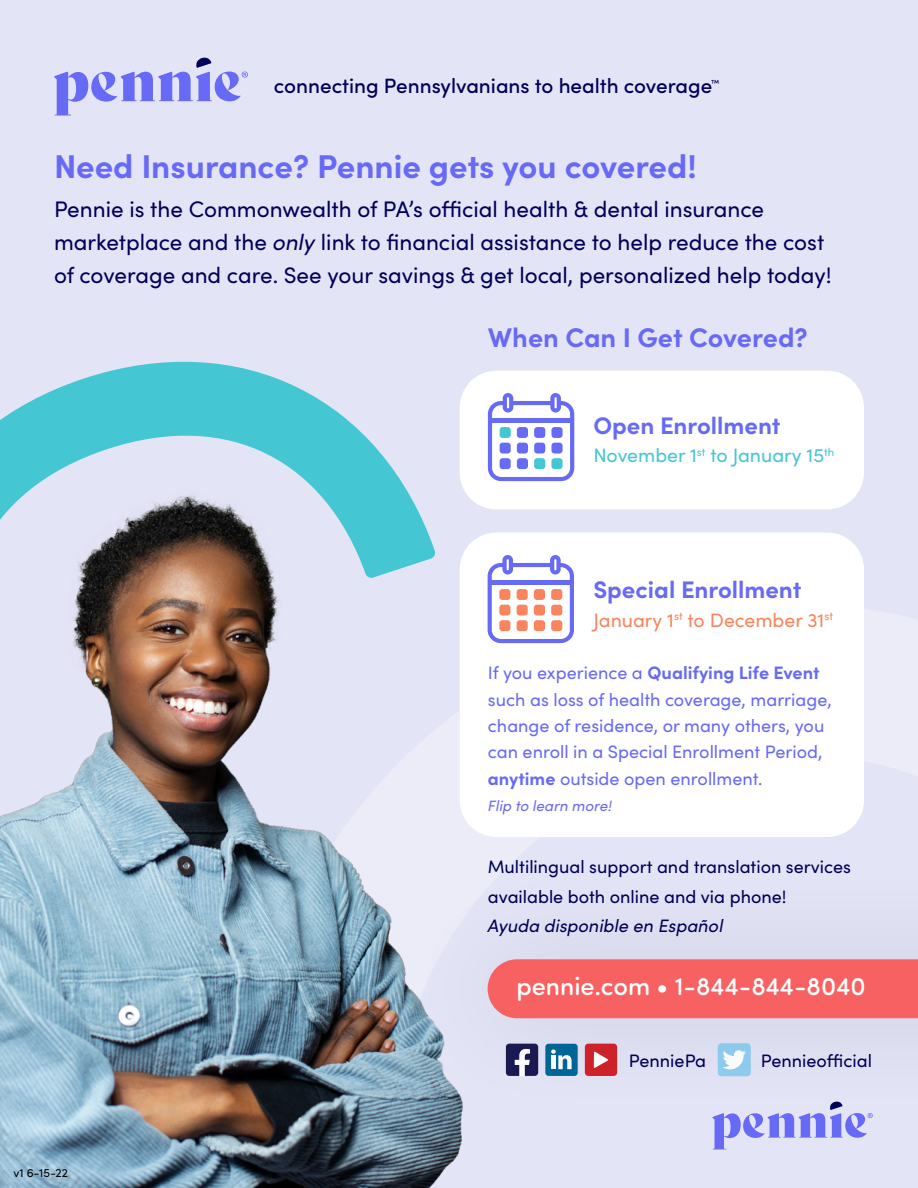
<style>
.page{position:relative;width:918px;height:1188px;background:#e4e4f7}
.page>*{position:absolute;margin:0;border:0;box-sizing:border-box;transform-origin:0 0}
.t1{font:700 33px "Sofia Pro";color:#676af5}
.t2{font:700 27px "Sofia Pro";color:#676af5}
.t3{font:500 25.5px "Sofia Pro Soft";color:#fff}
.t4{font:700 24px "Sofia Pro";color:#676af5}
.t5{font:22.5px/33px "Sofia Pro";color:#000058}
.t6{font:500 20.7px "Sofia Pro";color:#000058}
.t7{font:19.5px "Sofia Pro";color:#45c6d3}
.t8{font:19.5px "Sofia Pro";color:#f8855e}
.t9{font:18px/26.4px "Sofia Pro";color:#676af5}
.t10{font:18px/29.4px "Sofia Pro";color:#000058}
.t11{font:italic 18px "Sofia Pro";color:#000058}
.t12{font:italic 15px "Sofia Pro";color:#676af5}
.t13{font:12px "Sofia Pro";color:#000}
.t14{font:8.85px "Sofia Pro";color:#000058}
.s1{font-style:italic}
.s2{font-weight:700}
</style>
<div class="page">
<svg style="left:54px;top:57px;width:194px;height:59px"></svg>
<svg style="left:0;top:361px;width:401px;height:120px;fill:#45c6d3"></svg>
<div style="left:460px;top:371px;width:404px;height:138px;background:#fff;border-radius:37px"></div>
<div style="left:460px;top:532px;width:404px;height:305px;background:#fff;border-radius:37px"></div>
<svg style="left:488px;top:393px;width:86px;height:88px"></svg>
<svg style="left:491px;top:555px;width:83px;height:88px"></svg>
<svg style="left:713px;top:1124px;width:154px;height:25px"></svg>
<div style="left:389px;top:853px;width:529px;height:271px;background:#000;opacity:.1"></div>
<div style="left:491px;top:959px;width:427px;height:59px;background:#f76161"></div>
<img style="left:0;top:481px;width:491px;height:707px">
<p class="t6" style="left:274px;top:70px;width:440px">connecting Pennsylvanians to health coverage</p>
<p class="t14" style="left:711px;top:76px;width:10px">™</p>
<h1 class="t1" style="left:54px;top:141px;width:644px">Need Insurance? Pennie gets you covered!</h1>
<p class="t5" style="left:54px;top:191px;width:779px">Pennie is the Commonwealth of PA’s official health &amp; dental insurance marketplace and the <span class="s1">only</span> link to financial assistance to help reduce the cost of coverage and care. See your savings &amp; get local, personalized help today!</p>
<p class="t2" style="left:488px;top:316px;width:321px">When Can I Get Covered?</p>
<p class="t4" style="left:593px;top:407px;width:189px">Open Enrollment</p>
<p class="t7" style="left:593px;top:441px;width:242px">November 1<sup>st</sup> to January 15<sup>th</sup></p>
<p class="t4" style="left:593px;top:571px;width:210px">Special Enrollment</p>
<p class="t8" style="left:593px;top:606px;width:241px">January 1<sup>st</sup> to December 31<sup>st</sup></p>
<p class="t9" style="left:488px;top:659px;width:346px">If you experience a <span class="s2">Qualifying Life Event </span>such as loss of health coverage, marriage, change of residence, or many others, you can enroll in a Special Enrollment Period, <span class="s2">anytime</span> outside open enrollment.</p>
<p class="t12" style="left:488px;top:795px;width:126px">Flip to learn more!</p>
<p class="t10" style="left:488px;top:851px;width:365px">Multilingual support and translation services available both online and via phone!</p>
<p class="t11" style="left:488px;top:913px;width:237px">Ayuda disponible en Español</p>
<p class="t3" style="left:516px;top:968px;width:351px">pennie.com • 1-844-844-8040</p>
<p class="t13" style="left:14px;top:1164px;width:56px">v1 6-15-22</p>
<p class="t10" style="left:629px;top:1045px;width:79px">PenniePa</p>
<p class="t10" style="left:761px;top:1045px;width:113px">Pennieofficial</p>
</div>
